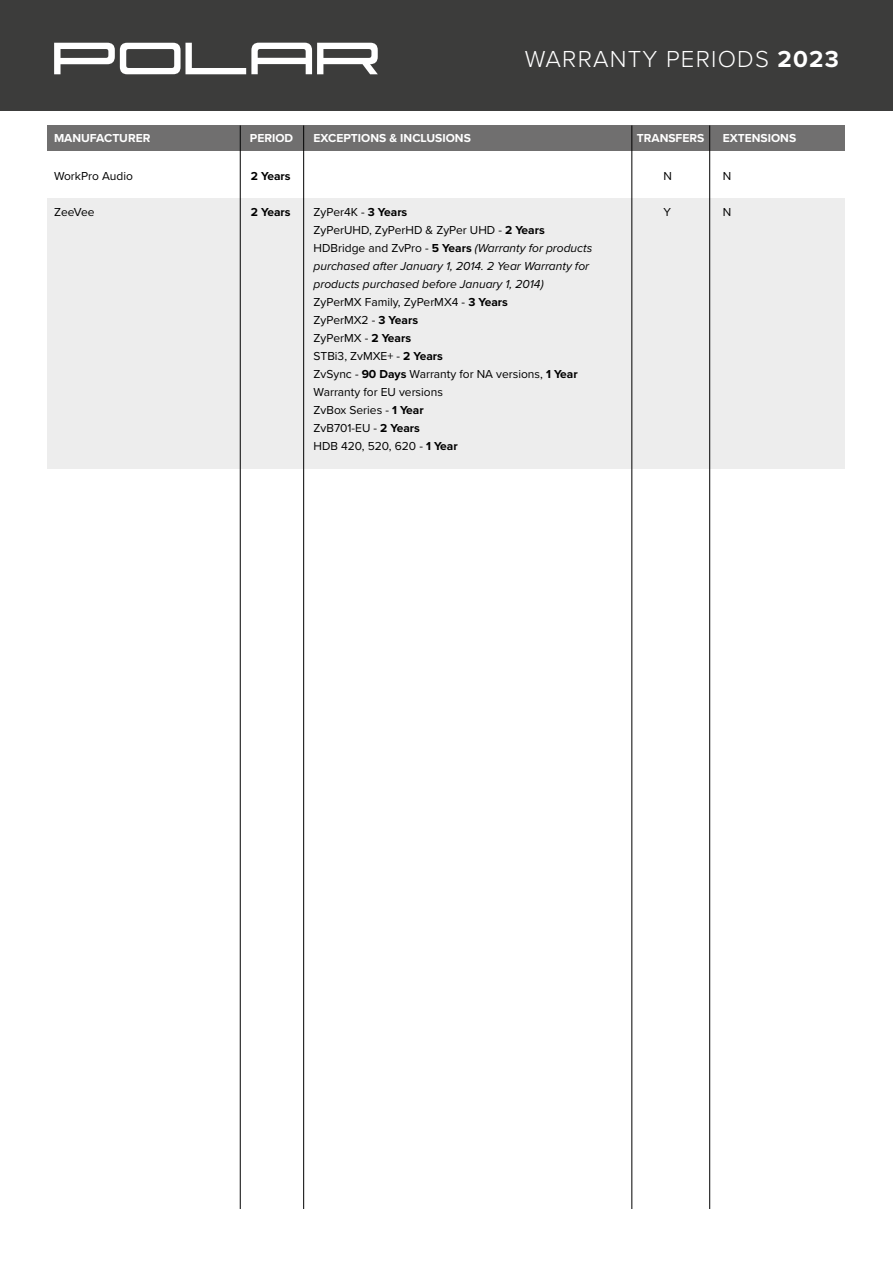
<style>
.page{position:relative;width:893px;height:1263px;background:#fff}
.page>*{position:absolute;margin:0;border:0;box-sizing:border-box;transform-origin:0 0}
.t1{font:300 24px "Proxima Nova";letter-spacing:.05em;color:#fff}
.t2{font:12px/18px "Proxima Nova";color:#000}
.t3{font:700 12px "Proxima Nova";color:#fff}
.t4{font:700 12px "Proxima Nova";color:#000}
.s1{font-weight:700}
.s2{font-style:italic}
</style>
<div class="page">
<div style="left:47px;top:198px;width:797px;height:270px;background:#ededed"></div>
<div style="left:0;top:0;width:893px;height:111px;background:#3c3c3b"></div>
<div style="left:47px;top:125px;width:797px;height:26px;background:#706f6f"></div>
<hr style="left:240px;top:125px;width:1px;height:1084px;background:#000">
<hr style="left:303px;top:125px;width:1px;height:1084px;background:#000">
<hr style="left:631px;top:125px;width:1px;height:1084px;background:#000">
<hr style="left:709px;top:125px;width:1px;height:1084px;background:#000">
<svg style="left:54px;top:43px;width:324px;height:31px"></svg>
<h1 class="t1" style="left:525px;top:41px;width:316px">WARRANTY PERIODS <span class="s1">2023</span></h1>
<p class="t3" style="left:54px;top:129px;width:98px">MANUFACTURER</p>
<p class="t3" style="left:250px;top:129px;width:45px">PERIOD</p>
<p class="t3" style="left:314px;top:129px;width:159px">EXCEPTIONS &amp; INCLUSIONS</p>
<p class="t3" style="left:637px;top:129px;width:69px">TRANSFERS</p>
<p class="t3" style="left:723px;top:129px;width:75px">EXTENSIONS</p>
<p class="t2" style="left:54px;top:166px;width:80px">WorkPro Audio</p>
<p class="t2" style="left:54px;top:202px;width:42px">ZeeVee</p>
<p class="t4" style="left:251px;top:167px;width:41px">2 Years</p>
<p class="t4" style="left:251px;top:203px;width:41px">2 Years</p>
<p class="t2" style="left:314px;top:202px;width:280px">ZyPer4K - <span class="s1">3 Years<br></span>ZyPerUHD, ZyPerHD &amp; ZyPer UHD - <span class="s1">2 Years<br></span>HDBridge and ZvPro - <span class="s1">5 Years</span> <span class="s2">(Warranty for products purchased after January 1, 2014. 2 Year Warranty for products purchased before January 1, 2014)<br></span>ZyPerMX Family, ZyPerMX4 - <span class="s1">3 Years<br></span>ZyPerMX2 - <span class="s1">3 Years<br></span>ZyPerMX - <span class="s1">2 Years<br></span>STBi3, ZvMXE+ - <span class="s1">2 Years<br></span>ZvSync - <span class="s1">90 Days</span> Warranty for NA versions, <span class="s1">1 Year<br></span>Warranty for EU versions<br>ZvBox Series - <span class="s1">1 Year<br></span>ZvB701-EU - <span class="s1">2 Years<br></span>HDB 420, 520, 620 - <span class="s1">1 Year</span></p>
<p class="t2" style="left:663px;top:166px;width:10px">N</p>
<p class="t2" style="left:663px;top:202px;width:9px">Y</p>
<p class="t2" style="left:723px;top:166px;width:10px">N</p>
<p class="t2" style="left:723px;top:202px;width:10px">N</p>
</div>
